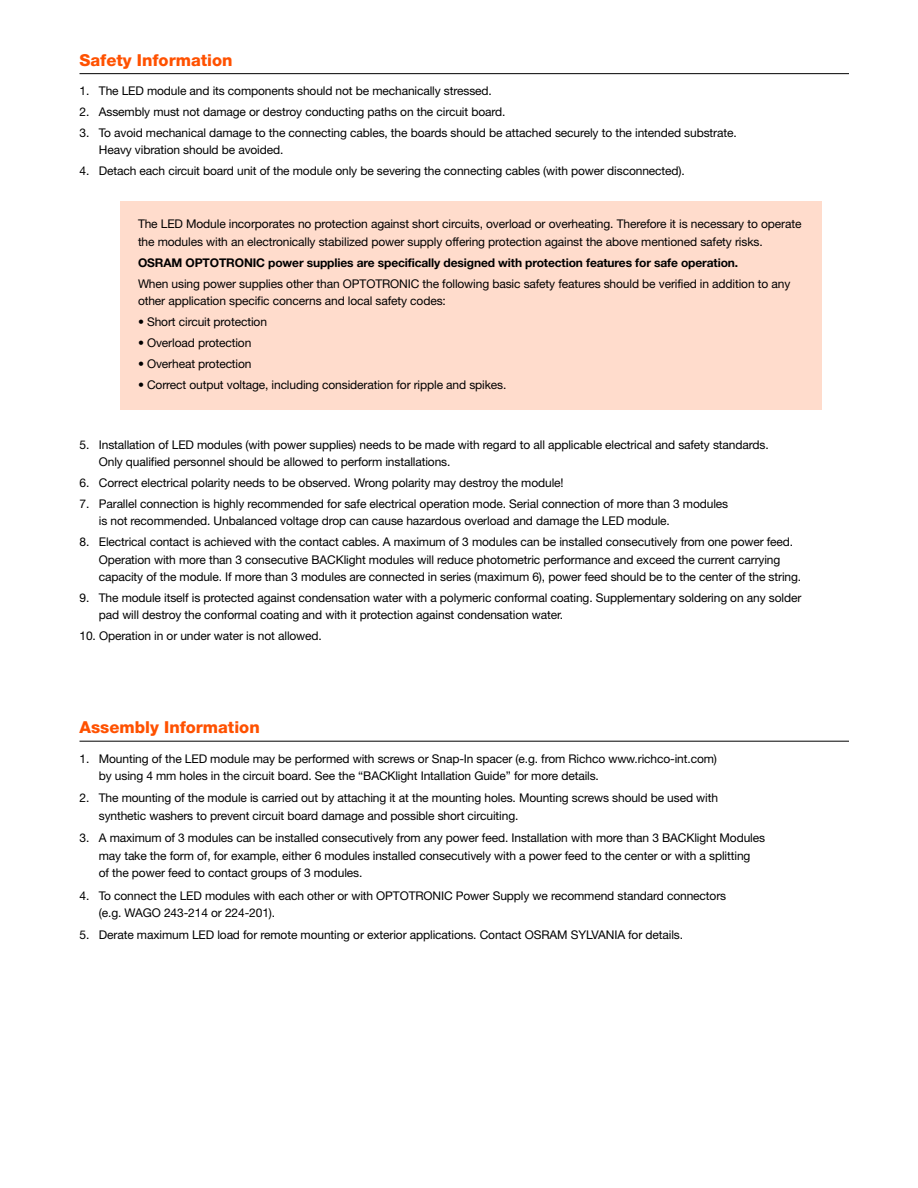
<style>
.page{position:relative;width:918px;height:1188px;background:#fff}
.page>*{position:absolute;margin:0;border:0;box-sizing:border-box;transform-origin:0 0}
.t1{font:800 16.5px "Helvetica Neue";color:#ff5100}
.t2{font:12px/17.2px "Helvetica Neue";letter-spacing:-.01em;color:#000}
.t3{font:700 12px "Helvetica Neue";letter-spacing:-.01em;color:#000}
</style>
<div class="page">
<hr style="left:80px;top:73px;width:769px;height:1px;background:#000">
<hr style="left:80px;top:741px;width:769px;height:1px;background:#000">
<div style="left:120px;top:202px;width:702px;height:208px;background:#ffdccc"></div>
<h1 class="t1" style="left:80px;top:54px;width:155px">Safety Information</h1>
<p class="t2" style="left:80px;top:83px;width:414px">1. The LED module and its components should not be mechanically stressed.</p>
<p class="t2" style="left:80px;top:104px;width:427px">2. Assembly must not damage or destroy conducting paths on the circuit board.</p>
<p class="t2" style="left:99px;top:125px;width:639px;text-indent:-19px">3. To avoid mechanical damage to the connecting cables, the boards should be attached securely to the intended substrate.<br>Heavy vibration should be avoided.</p>
<p class="t2" style="left:80px;top:164px;width:607px">4. Detach each circuit board unit of the module only be severing the connecting cables (with power disconnected).</p>
<p class="t2" style="left:138px;top:217px;width:665px">The LED Module incorporates no protection against short circuits, overload or overheating. Therefore it is necessary to operate the modules with an electronically stabilized power supply offering protection against the above mentioned safety risks.</p>
<p class="t3" style="left:138px;top:258px;width:602px">OSRAM OPTOTRONIC power supplies are specifically designed with protection features for safe operation.</p>
<p class="t2" style="left:138px;top:276px;width:654px">When using power supplies other than OPTOTRONIC the following basic safety features should be verified in addition to any other application specific concerns and local safety codes:</p>
<p class="t2" style="left:138px;top:314px;width:131px">• Short circuit protection</p>
<p class="t2" style="left:138px;top:335px;width:115px">• Overload protection</p>
<p class="t2" style="left:138px;top:356px;width:115px">• Overheat protection</p>
<p class="t2" style="left:138px;top:377px;width:370px">• Correct output voltage, including consideration for ripple and spikes.</p>
<p class="t2" style="left:99px;top:437px;width:671px;text-indent:-19px">5. Installation of LED modules (with power supplies) needs to be made with regard to all applicable electrical and safety standards.<br>Only qualified personnel should be allowed to perform installations.</p>
<p class="t2" style="left:79px;top:475px;width:486px">6. Correct electrical polarity needs to be observed. Wrong polarity may destroy the module!</p>
<p class="t2" style="left:99px;top:496px;width:631px;text-indent:-19px">7. Parallel connection is highly recommended for safe electrical operation mode. Serial connection of more than 3 modules is not recommended. Unbalanced voltage drop can cause hazardous overload and damage the LED module.</p>
<p class="t2" style="left:99px;top:535px;width:704px;text-indent:-19px">8. Electrical contact is achieved with the contact cables. A maximum of 3 modules can be installed consecutively from one power feed.<br>Operation with more than 3 consecutive BACKlight modules will reduce photometric performance and exceed the current carrying capacity of the module. If more than 3 modules are connected in series (maximum 6), power feed should be to the center of the string.</p>
<p class="t2" style="left:99px;top:590px;width:704px;text-indent:-19px">9. The module itself is protected against condensation water with a polymeric conformal coating. Supplementary soldering on any solder pad will destroy the conformal coating and with it protection against condensation water.</p>
<p class="t2" style="left:79px;top:628px;width:244px">10. Operation in or under water is not allowed.</p>
<h1 class="t1" style="left:80px;top:722px;width:182px">Assembly Information</h1>
<p class="t2" style="left:99px;top:751px;width:620px;text-indent:-19px">1. Mounting of the LED module may be performed with screws or Snap-In spacer (e.g. from Richco www.richco-int.com) by using 4 mm holes in the circuit board. See the “BACKlight Intallation Guide” for more details.</p>
<p class="t2" style="left:99px;top:791px;width:621px;text-indent:-19px">2. The mounting of the module is carried out by attaching it at the mounting holes. Mounting screws should be used with synthetic washers to prevent circuit board damage and possible short circuiting.</p>
<p class="t2" style="left:99px;top:831px;width:668px;text-indent:-19px">3. A maximum of 3 modules can be installed consecutively from any power feed. Installation with more than 3 BACKlight Modules may take the form of, for example, either 6 modules installed consecutively with a power feed to the center or with a splitting<br>of the power feed to contact groups of 3 modules.</p>
<p class="t2" style="left:99px;top:888px;width:629px;text-indent:-19px">4. To connect the LED modules with each other or with OPTOTRONIC Power Supply we recommend standard connectors (e.g. WAGO 243-214 or 224-201).</p>
<p class="t2" style="left:79px;top:928px;width:605px">5. Derate maximum LED load for remote mounting or exterior applications. Contact OSRAM SYLVANIA for details.</p>
</div>
